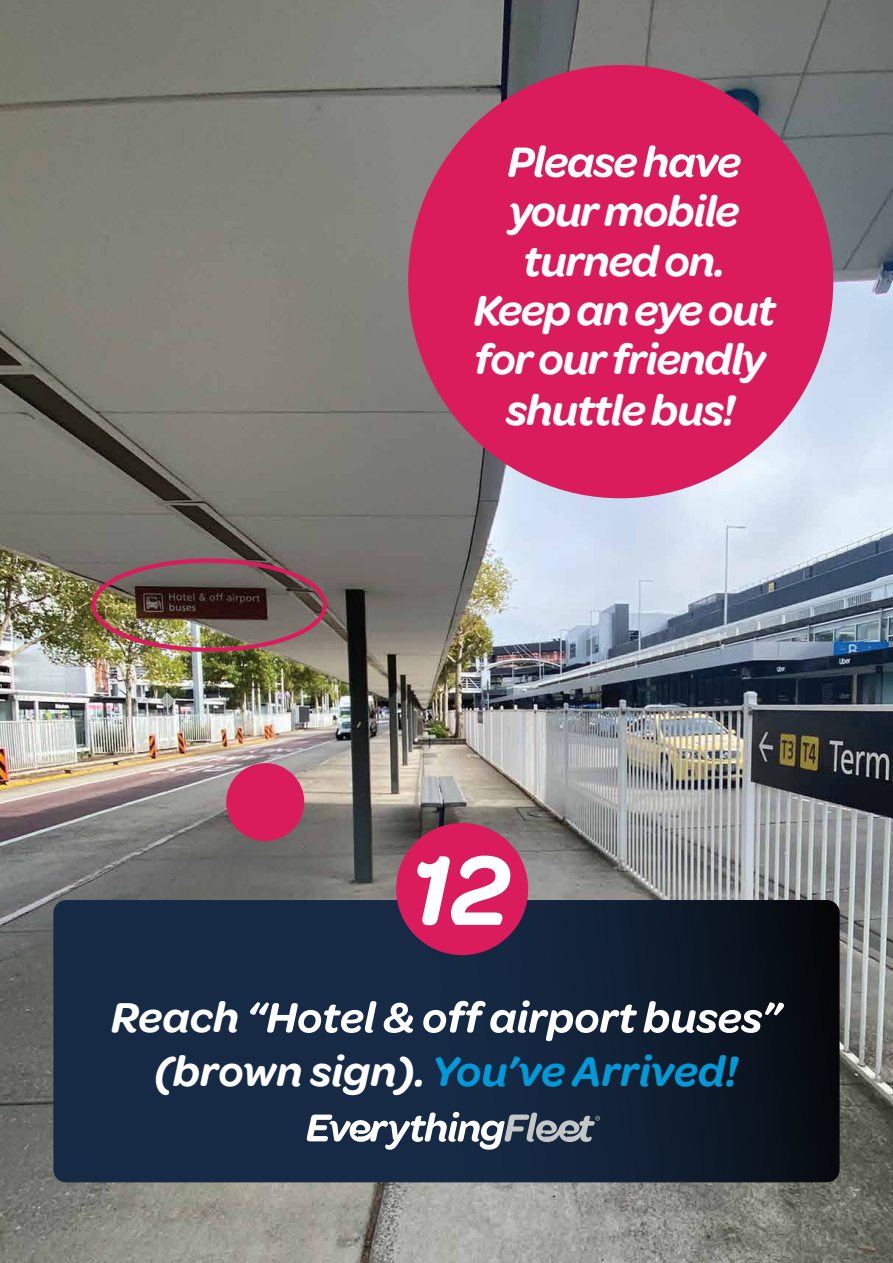
<style>
.page{position:relative;width:893px;height:1263px;background:#fff}
.page>*{position:absolute;margin:0;border:0;box-sizing:border-box;transform-origin:0 0}
.t1{font:italic 600 104.7px "Omnes";color:#fff}
.t2{font:italic 600 45.3px/49.7px "Omnes";letter-spacing:-.025em;color:#fff;text-align:center}
.t3{font:italic 600 45px/54px "Omnes";color:#fff}
.s1{color:#0199d6}
</style>
<div class="page">
<img style="left:0;top:0;width:893px;height:1263px">
<svg style="left:53px;top:900px;width:787px;height:282px;background:#122238"></svg>
<div style="left:398px;top:825px;width:128px;height:128px;background:#da1c5c;border-radius:50%"></div>
<div style="left:396px;top:823px;width:132px;height:132px;border:4px solid #da1c5c;border-radius:50%"></div>
<div style="left:91px;top:558px;width:236px;height:94px;border:4px solid #da1c5c;border-radius:50%"></div>
<div style="left:408px;top:65px;width:425px;height:433px;background:#da1c5c;border-radius:50%"></div>
<div style="left:233px;top:769px;width:65px;height:66px;background:#da1c5c;border-radius:50%"></div>
<div style="left:226px;top:763px;width:78px;height:78px;border:13px solid #da1c5c;border-radius:50%"></div>
<svg style="left:250px;top:1000px;width:534px;height:41px"></svg>
<svg style="left:306px;top:1112px;width:294px;height:38px"></svg>
<svg style="left:508px;top:145px;width:233px;height:32px"></svg>
<p class="t2" style="left:474px;top:184px;width:304px">yourmobile turnedon.<br>Keepaneyeout forour friendly shuttlebus!</p>
<h1 class="t1" style="left:409px;top:821px;width:100px">12</h1>
<p class="t3" style="left:155px;top:988px;width:585px;text-indent:-44px">Reach<br>(brown sign). <span class="s1">You’veArrived!</span></p>
</div>
